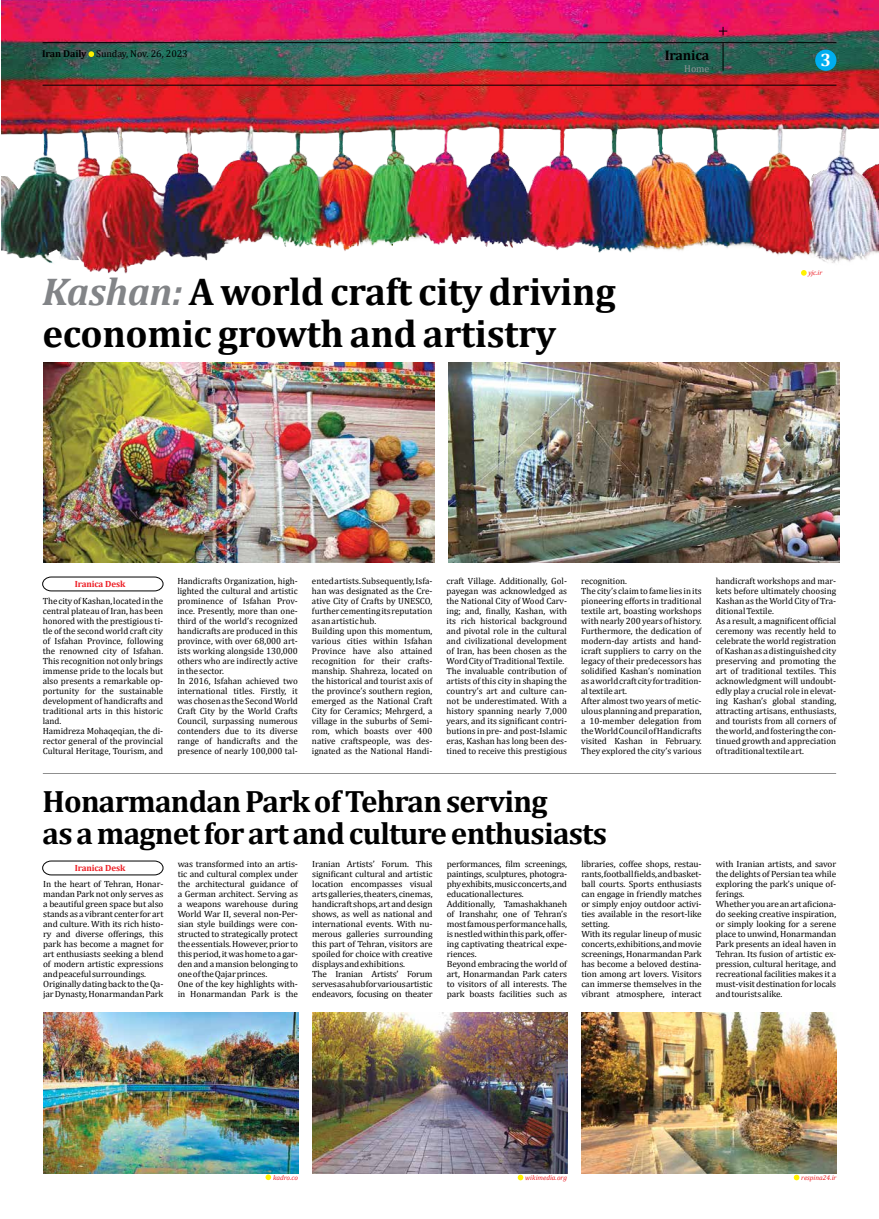
<style>
.page{position:relative;width:879px;height:1219px;background:#fff}
.page>*{position:absolute;margin:0;border:0;box-sizing:border-box;transform-origin:0 0}
.t1{font:700 39px/42.5px "Cambria";letter-spacing:-.01em;color:#000}
.t2{font:700 31px/32px "Cambria";letter-spacing:-.025em;color:#000}
.t3{font:700 18px "Cambria";color:#fff}
.t4{font:700 14px "Cambria";letter-spacing:-.01em;color:#000}
.t5{font:10px "Cambria";letter-spacing:-.01em;color:#000}
.t6{font:10px "Cambria";color:#939598}
.t7{font:9px/10px "Cambria";letter-spacing:-.01em;color:#000}
.t8{font:700 9px "Cambria";letter-spacing:-.01em;color:#ed1d24}
.t9{font:italic 6.9px "Cambria";color:#ed1d24}
.s1{font-weight:700}
.s2{font-style:italic;color:#828487}
</style>
<div class="page">
<img style="left:1px;top:0;width:878px;height:275px">
<svg style="left:723px;top:43px;width:1px;height:28px"></svg>
<hr style="left:43px;top:42px;width:793px;height:1px;background:#000">
<hr style="left:43px;top:85px;width:793px;height:1px;background:#000">
<div style="left:815px;top:50px;width:21px;height:21px;background:#00aeef;border-radius:50%"></div>
<svg style="left:88px;top:51px;width:6px;height:6px"></svg>
<hr style="left:43px;top:773px;width:793px;height:1px;background:#000">
<svg style="left:801px;top:270px;width:5px;height:6px"></svg>
<svg style="left:265px;top:1174px;width:6px;height:6px"></svg>
<svg style="left:518px;top:1175px;width:5px;height:5px"></svg>
<svg style="left:794px;top:1175px;width:5px;height:5px"></svg>
<svg style="left:42px;top:577px;width:121px;height:14px"></svg>
<svg style="left:42px;top:861px;width:121px;height:14px"></svg>
<img style="left:43px;top:363px;width:391px;height:200px">
<img style="left:448px;top:363px;width:391px;height:200px">
<img style="left:43px;top:1012px;width:255px;height:161px">
<img style="left:312px;top:1012px;width:255px;height:161px">
<img style="left:581px;top:1012px;width:255px;height:161px">
<svg style="left:719px;top:27px;width:8px;height:8px"></svg>
<p class="t5" style="left:42px;top:48px;width:147px"><span class="s1">Iran Daily</span> Sunday, Nov. 26, 2023</p>
<h3 class="t4" style="left:664px;top:45px;width:46px">Iranica</h3>
<p class="t6" style="left:684px;top:63px;width:27px">Home</p>
<h1 class="t1" style="left:43px;top:269px;width:574px"><span class="s2">Kashan:</span> A world craft city driving economic growth and artistry</h1>
<h3 class="t3" style="left:820px;top:47px;width:12px">3</h3>
<p class="t9" style="left:808px;top:268px;width:15px">yjc.ir</p>
<p class="t8" style="left:75px;top:577px;width:52px">Iranica Desk</p>
<p class="t7" style="left:43px;top:595px;width:122px">The city of Kashan, located in the central plateau of Iran, has been honored with the prestigious ti&shy;tle of the second world craft city of Isfahan Province, following the renowned city of Isfahan.<br>This recognition not only brings immense pride to the locals but also presents a remarkable op&shy;portunity for the sustainable development of handicrafts and traditional arts in this historic land.<br>Hamidreza Mohaqeqian, the di&shy;rector general of the provincial<br>Cultural Heritage, Tourism, and</p>
<p class="t7" style="left:177px;top:575px;width:122px">Handicrafts Organization, high&shy;lighted the cultural and artistic prominence of Isfahan Prov&shy;ince. Presently, more than one&shy;third of the world’s recognized handicrafts are produced in this province, with over 68,000 art&shy;ists working alongside 130,000 others who are indirectly active in the sector.<br>In 2016, Isfahan achieved two international titles. Firstly, it was chosen as the Second World<br>Craft City by the World Crafts<br>Council, surpassing numerous contenders due to its diverse range of handicrafts and the presence of nearly 100,000 tal-</p>
<p class="t7" style="left:312px;top:575px;width:122px">ented artists. Subsequently, Isfa&shy;han was designated as the Cre&shy;ative City of Crafts by UNESCO, further cementing its reputation as an artistic hub.<br>Building upon this momentum, various cities within Isfahan<br>Province have also attained recognition for their crafts&shy;manship. Shahreza, located on the historical and tourist axis of the province’s southern region, emerged as the National Craft<br>City for Ceramics; Mehrgerd, a village in the suburbs of Semi&shy;rom, which boasts over 400 native craftspeople, was des&shy;ignated as the National Handi-</p>
<p class="t7" style="left:446px;top:575px;width:122px">craft Village. Additionally, Gol&shy;payegan was acknowledged as the National City of Wood Carv&shy;ing; and, finally, Kashan, with its rich historical background and pivotal role in the cultural and civilizational development of Iran, has been chosen as the<br>Word City of Traditional Textile.<br>The invaluable contribution of artists of this city in shaping the country’s art and culture can&shy;not be underestimated. With a history spanning nearly 7,000 years, and its significant contri&shy;butions in pre- and post-Islamic eras, Kashan has long been des&shy;tined to receive this prestigious</p>
<p class="t7" style="left:581px;top:575px;width:122px">recognition.<br>The city’s claim to fame lies in its pioneering efforts in traditional textile art, boasting workshops with nearly 200 years of history.<br>Furthermore, the dedication of modern-day artists and hand&shy;icraft suppliers to carry on the legacy of their predecessors has solidified Kashan’s nomination as a world craft city for tradition&shy;al textile art.<br>After almost two years of metic&shy;ulous planning and preparation, a 10-member delegation from the World Council of Handicrafts visited Kashan in February.<br>They explored the city’s various</p>
<p class="t7" style="left:716px;top:575px;width:122px">handicraft workshops and mar&shy;kets before ultimately choosing<br>Kashan as the World City of Tra&shy;ditional Textile.<br>As a result, a magnificent official ceremony was recently held to celebrate the world registration of Kashan as a distinguished city preserving and promoting the art of traditional textiles. This acknowledgment will undoubt&shy;edly play a crucial role in elevat&shy;ing Kashan’s global standing, attracting artisans, enthusiasts, and tourists from all corners of the world, and fostering the con&shy;tinued growth and appreciation of traditional textile art.</p>
<h2 class="t2" style="left:43px;top:784px;width:566px">Honarmandan Park of Tehran serving<br>as a magnet for art and culture enthusiasts</h2>
<p class="t8" style="left:75px;top:861px;width:52px">Iranica Desk</p>
<p class="t7" style="left:43px;top:879px;width:122px">In the heart of Tehran, Honar&shy;mandan Park not only serves as a beautiful green space but also stands as a vibrant center for art and culture. With its rich histo&shy;ry and diverse offerings, this park has become a magnet for art enthusiasts seeking a blend of modern artistic expressions and peaceful surroundings.<br>Originally dating back to the Qa&shy;jar Dynasty, Honarmandan Park</p>
<p class="t7" style="left:178px;top:859px;width:122px">was transformed into an artis&shy;tic and cultural complex under the architectural guidance of a German architect. Serving as a weapons warehouse during<br>World War II, several non-Per&shy;sian style buildings were con&shy;structed to strategically protect the essentials. However, prior to this period, it was home to a gar&shy;den and a mansion belonging to one of the Qajar princes.<br>One of the key highlights with&shy;in Honarmandan Park is the</p>
<p class="t7" style="left:312px;top:859px;width:122px">Iranian Artists’ Forum. This significant cultural and artistic location encompasses visual arts galleries, theaters, cinemas, handicraft shops, art and design shows, as well as national and international events. With nu&shy;merous galleries surrounding this part of Tehran, visitors are spoiled for choice with creative displays and exhibitions.<br>The Iranian Artists’ Forum serves as a hub for various artistic endeavors, focusing on theater</p>
<p class="t7" style="left:447px;top:859px;width:122px">performances, film screenings, paintings, sculptures, photogra&shy;phy exhibits, music concerts, and educational lectures.<br>Additionally, Tamashakhaneh of Iranshahr, one of Tehran’s most famous performance halls, is nestled within this park, offer&shy;ing captivating theatrical expe&shy;riences.<br>Beyond embracing the world of art, Honarmandan Park caters to visitors of all interests. The park boasts facilities such as</p>
<p class="t7" style="left:581px;top:859px;width:122px">libraries, coffee shops, restau&shy;rants, football fields, and basket&shy;ball courts. Sports enthusiasts can engage in friendly matches or simply enjoy outdoor activi&shy;ties available in the resort-like setting.<br>With its regular lineup of music concerts, exhibitions, and movie screenings, Honarmandan Park has become a beloved destina&shy;tion among art lovers. Visitors can immerse themselves in the vibrant atmosphere, interact</p>
<p class="t7" style="left:716px;top:859px;width:122px">with Iranian artists, and savor the delights of Persian tea while exploring the park’s unique of&shy;ferings.<br>Whether you are an art aficiona&shy;do seeking creative inspiration, or simply looking for a serene place to unwind, Honarmandan<br>Park presents an ideal haven in<br>Tehran. Its fusion of artistic ex&shy;pression, cultural heritage, and recreational facilities makes it a must-visit destination for locals and tourists alike.</p>
<p class="t9" style="left:273px;top:1173px;width:27px">kadro.co</p>
<p class="t9" style="left:525px;top:1173px;width:43px">wikimedia.org</p>
<p class="t9" style="left:801px;top:1173px;width:37px">respina24.ir</p>
</div>
